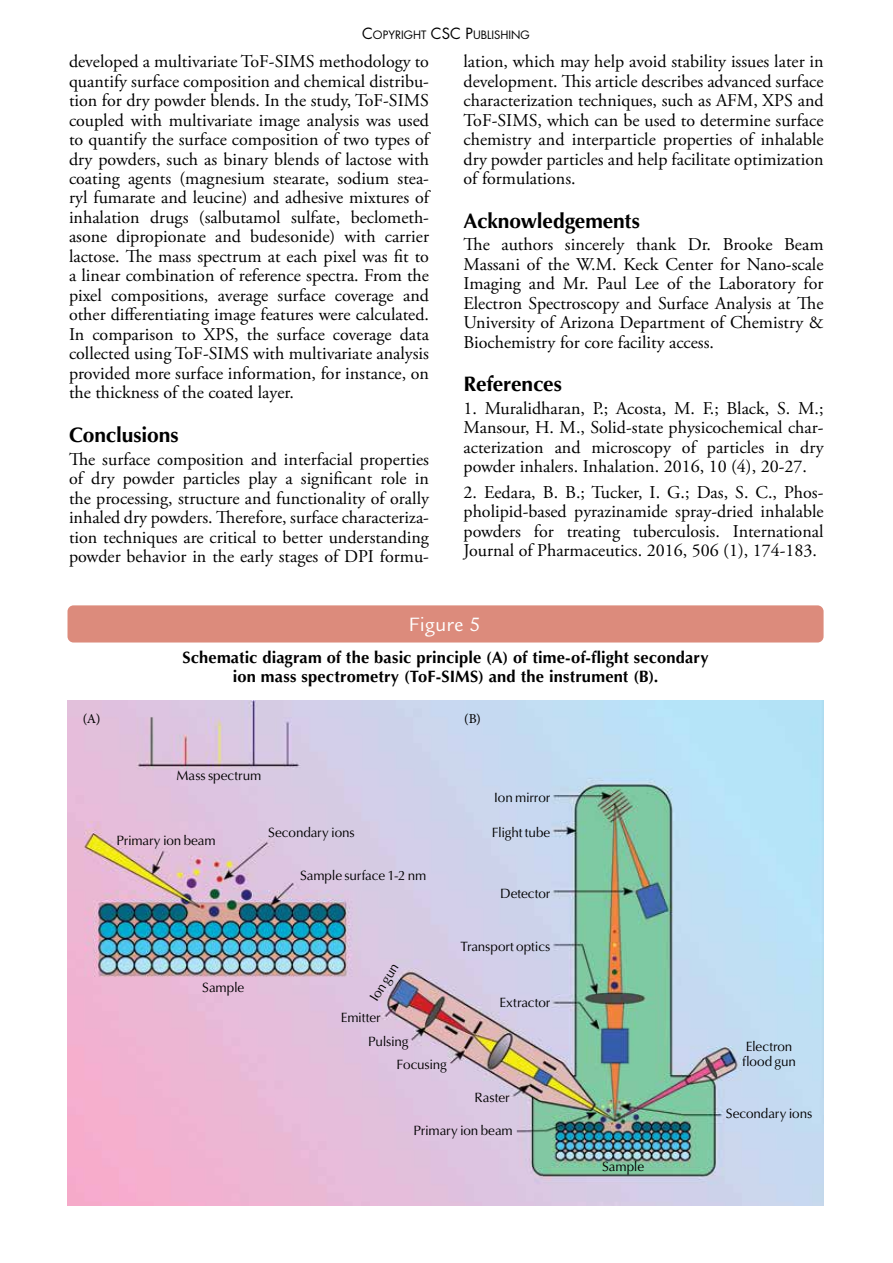
<style>
.page{position:relative;width:893px;height:1263px;background:#fff}
.page>*{position:absolute;margin:0;border:0;box-sizing:border-box;transform-origin:0 0}
.t1{font:700 21px "Optima";letter-spacing:-.01em;color:#000}
.t2{font:21px "Legacy Sans Std";letter-spacing:.01em;color:#fff}
.t3{font:18px/19.5px "Adobe Garamond Pro";color:#000;text-align:justify}
.t4{font:700 16.5px/19.5px "Optima LT Std";letter-spacing:.01em;color:#000;text-align:center}
.t5{font:13.5px/15px "Optima LT Std";letter-spacing:-.01em;color:#000}
.t6{font:13.5px "Minion Pro";color:#000}
.t7{font:11.25px "Futura Std";color:#000}
.s1{font-size:15px}
</style>
<div class="page">
<div style="left:67px;top:605px;width:756px;height:37px;background:#dc8b7c;border-radius:6px"></div>
<img style="left:67px;top:701px;width:756px;height:505px">
<p class="t7" style="left:362px;top:28px;width:169px"><span class="s1">C</span>OPYRIGHT <span class="s1">CSC P</span>UBLISHING</p>
<p class="t3" style="left:463px;top:52px;width:362px">lation, which may help avoid stability issues later in development. This article describes advanced surface characterization techniques, such as AFM, XPS and ToF-SIMS, which can be used to determine surface chemistry and interparticle properties of inhalable dry powder particles and help facilitate optimization of formulations.</p>
<p class="t1" style="left:463px;top:208px;width:178px">Acknowledgements</p>
<p class="t3" style="left:463px;top:235px;width:361px">The authors sincerely thank Dr. Brooke Beam Massani of the W.M. Keck Center for Nano-scale Imaging and Mr. Paul Lee of the Laboratory for Electron Spectroscopy and Surface Analysis at The University of Arizona Department of Chemistry &amp; Biochemistry for core facility access.</p>
<p class="t1" style="left:463px;top:372px;width:100px">References</p>
<p class="t3" style="left:463px;top:399px;width:362px">1. Muralidharan, P.; Acosta, M. F.; Black, S. M.; Mansour, H. M., Solid-state physicochemical char&shy;acterization and microscopy of particles in dry powder inhalers. Inhalation. 2016, 10 (4), 20-27.</p>
<p class="t3" style="left:463px;top:483px;width:361px">2. Eedara, B. B.; Tucker, I. G.; Das, S. C., Phos&shy;pholipid-based pyrazinamide spray-dried inhalable powders for treating tuberculosis. International Journal of Pharmaceutics. 2016, 506 (1), 174-183.</p>
<p class="t3" style="left:69px;top:52px;width:362px">developed a multivariate ToF-SIMS methodology to quantify surface composition and chemical distribu&shy;tion for dry powder blends. In the study, ToF-SIMS coupled with multivariate image analysis was used to quantify the surface composition of two types of dry powders, such as binary blends of lactose with coating agents (magnesium stearate, sodium stea&shy;ryl fumarate and leucine) and adhesive mixtures of inhalation drugs (salbutamol sulfate, beclometh&shy;asone dipropionate and budesonide) with carrier lactose. The mass spectrum at each pixel was fit to a linear combination of reference spectra. From the pixel compositions, average surface coverage and other differentiating image features were calculated.<br>In comparison to XPS, the surface coverage data collected using ToF-SIMS with multivariate analysis provided more surface information, for instance, on the thickness of the coated layer.</p>
<p class="t1" style="left:69px;top:423px;width:111px">Conclusions</p>
<p class="t3" style="left:69px;top:450px;width:362px">The surface composition and interfacial properties of dry powder particles play a significant role in the processing, structure and functionality of orally inhaled dry powders. Therefore, surface characteriza&shy;tion techniques are critical to better understanding powder behavior in the early stages of DPI formu-</p>
<p class="t2" style="left:409px;top:613px;width:73px">Figure 5</p>
<p class="t4" style="left:182px;top:648px;width:528px">Schematic diagram of the basic principle (A) of time-of-flight secondary ion mass spectrometry (ToF-SIMS) and the instrument (B).</p>
<p class="t6" style="left:83px;top:709px;width:19px">(A)</p>
<p class="t6" style="left:464px;top:709px;width:18px">(B)</p>
<p class="t5" style="left:177px;top:768px;width:86px">Mass spectrum</p>
<p class="t5" style="left:116px;top:833px;width:101px">Primary ion beam</p>
<p class="t5" style="left:268px;top:825px;width:88px">Secondary ions</p>
<p class="t5" style="left:300px;top:868px;width:128px">Sample surface 1-2 nm</p>
<p class="t5" style="left:494px;top:790px;width:58px">Ion mirror</p>
<p class="t5" style="left:492px;top:825px;width:60px">Flight tube</p>
<p class="t5" style="left:500px;top:886px;width:52px">Detector</p>
<p class="t5" style="left:202px;top:980px;width:44px">Sample</p>
<p class="t5" style="left:367px;top:996px;width:44px;rotate:-58deg">Ion gun</p>
<p class="t5" style="left:341px;top:1010px;width:41px">Emitter</p>
<p class="t5" style="left:368px;top:1034px;width:42px">Pulsing</p>
<p class="t5" style="left:397px;top:1057px;width:52px">Focusing</p>
<p class="t5" style="left:460px;top:939px;width:91px">Transport optics</p>
<p class="t5" style="left:499px;top:995px;width:52px">Extractor</p>
<p class="t5" style="left:475px;top:1090px;width:37px">Raster</p>
<p class="t5" style="left:413px;top:1123px;width:101px">Primary ion beam</p>
<p class="t5" style="left:602px;top:1159px;width:44px">Sample</p>
<p class="t5" style="left:742px;top:1039px;width:55px">Electron flood gun</p>
<p class="t5" style="left:726px;top:1106px;width:88px">Secondary ions</p>
</div>
